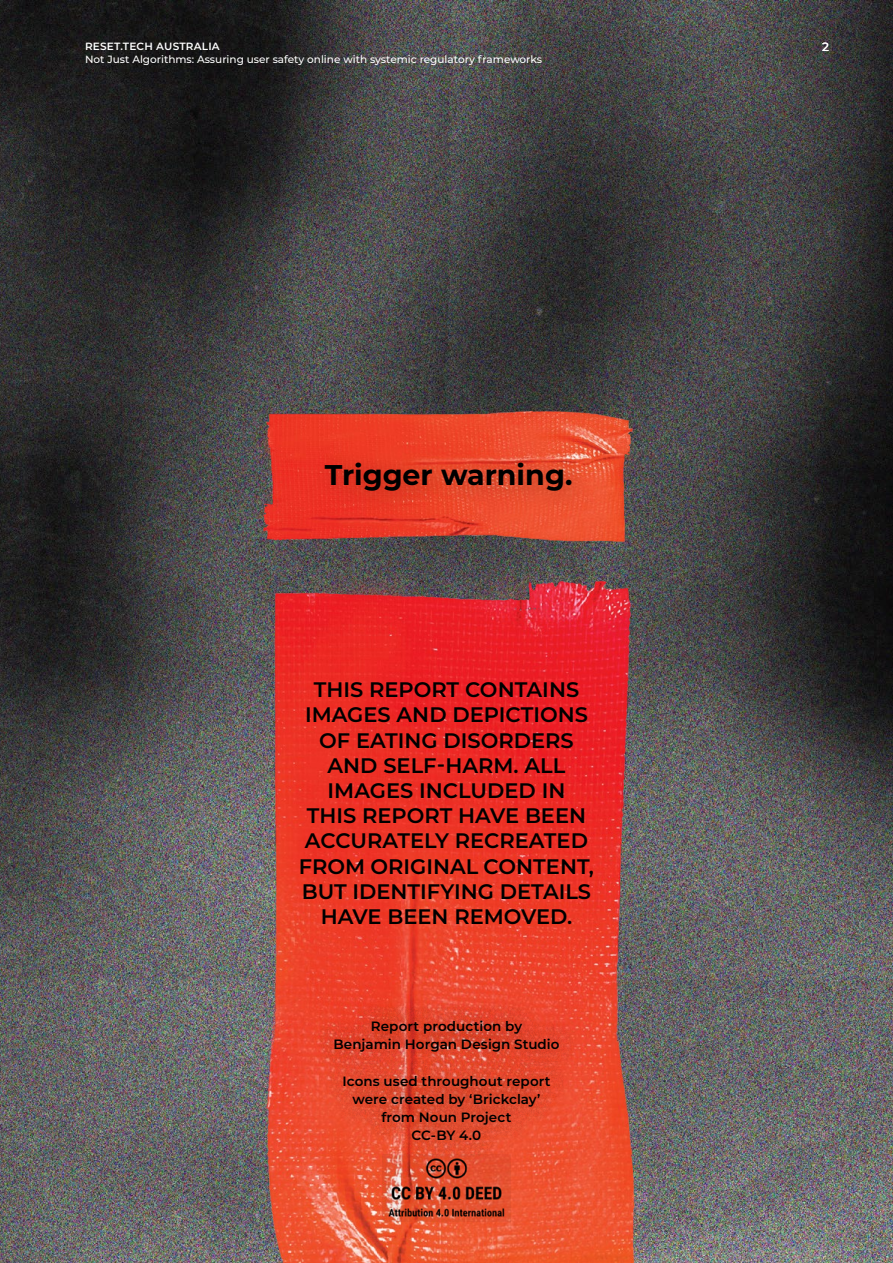
<style>
.page{position:relative;width:893px;height:1263px;background:#fff}
.page>*{position:absolute;margin:0;border:0;box-sizing:border-box;transform-origin:0 0}
.t1{font:700 28.5px "Montserrat";color:#000}
.t2{font:600 21px/25.2px "Montserrat";color:#000;text-align:center}
.t3{font:600 13.5px/18px "Montserrat";letter-spacing:.005em;color:#000;text-align:center}
.t4{font:500 12px "Montserrat";color:#fff}
.t5{font:500 10.5px "Montserrat";color:#fff}
.t6{font:600 10.5px "Montserrat";letter-spacing:.02em;color:#fff}
</style>
<div class="page">
<img style="left:0;top:0;width:893px;height:1263px">
<img style="left:258px;top:406px;width:383px;height:137px">
<img style="left:265px;top:577px;width:376px;height:686px">
<div style="left:307px;top:445px;width:290px;height:72px;background:#000;opacity:.1"></div>
<div style="left:325px;top:1057px;width:244px;height:103px;background:#000;opacity:.41"></div>
<div style="left:315px;top:1001px;width:263px;height:69px;background:#000;opacity:.41"></div>
<img style="left:382px;top:1154px;width:129px;height:67px">
<p class="t6" style="left:85px;top:39px;width:136px">RESET.TECH AUSTRALIA</p>
<p class="t5" style="left:85px;top:52px;width:458px">Not Just Algorithms: Assuring user safety online with systemic regulatory frameworks</p>
<h1 class="t1" style="left:325px;top:454px;width:249px">Trigger warning.</h1>
<p class="t2" style="left:299px;top:676px;width:297px">THIS REPORT CONTAINS<br>IMAGES AND DEPICTIONS<br>OF EATING DISORDERS<br>AND SELF-HARM. ALL<br>IMAGES INCLUDED IN<br>THIS REPORT HAVE BEEN<br>ACCURATELY RECREATED<br>FROM ORIGINAL CONTENT,<br>BUT IDENTIFYING DETAILS<br>HAVE BEEN REMOVED.</p>
<p class="t3" style="left:333px;top:1016px;width:228px">Report production by<br>Benjamin Horgan Design Studio</p>
<p class="t3" style="left:342px;top:1072px;width:210px">Icons used throughout report were created by ‘Brickclay’ from Noun Project<br>CC-BY 4.0</p>
<p class="t4" style="left:822px;top:38px;width:8px">2</p>
</div>
